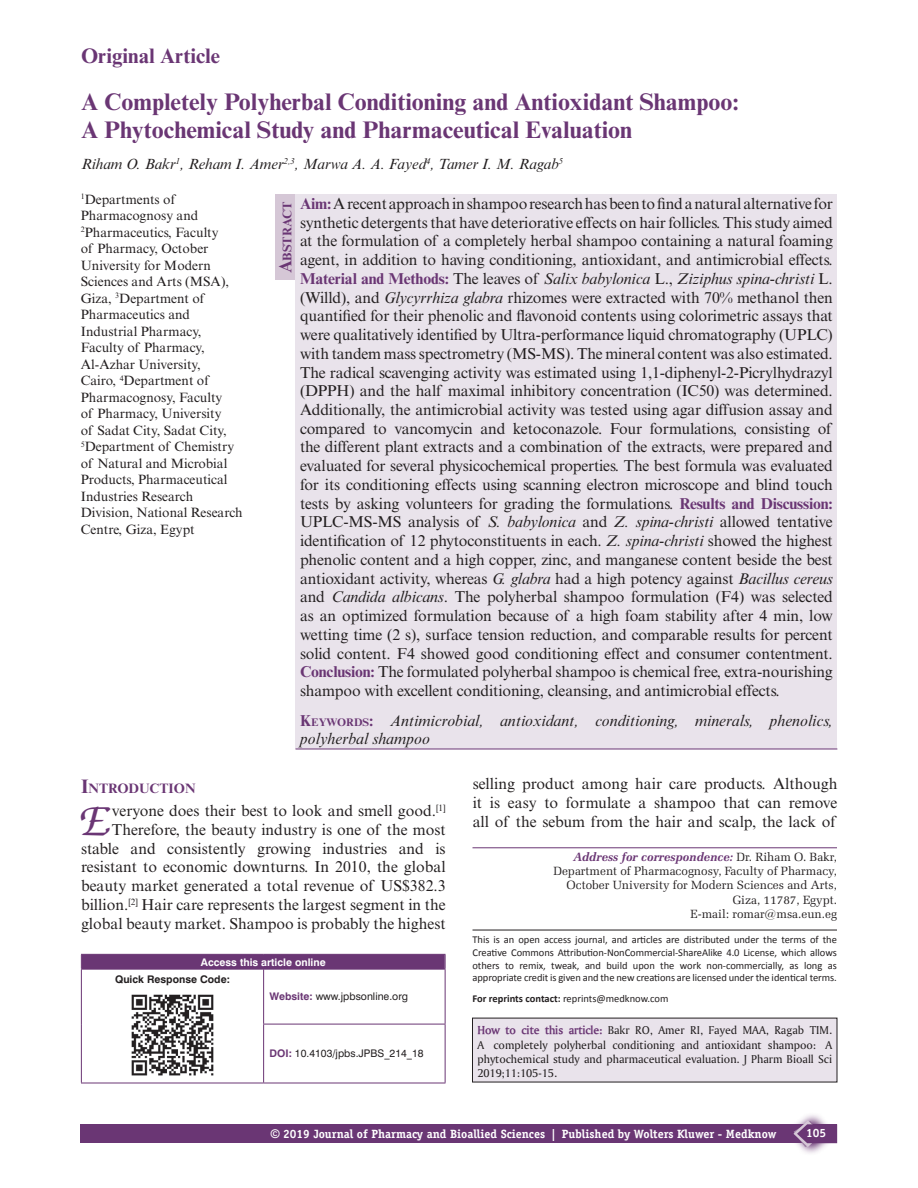
<style>
.page{position:relative;width:918px;height:1188px;background:#fff}
.page>*{position:absolute;margin:0;border:0;box-sizing:border-box;transform-origin:0 0}
.t1{font:italic 500 46.35px "Zapf Chancery IT Cby BT";color:#6a3674}
.t2{font:700 24px/28.5px "Times New Roman MT Std";color:#6a3674}
.t3{font:700 21px "Times New Roman MT Std";color:#6a3674}
.t4{font:15.75px/18.8px "Times New Roman MT Std";color:#231f20;text-align:justify}
.t5{font:italic 15.75px/18.8px "Times New Roman MT Std";color:#231f20}
.t6{font:italic 15px "Times New Roman MT Std";color:#231f20}
.t7{font:700 13.65px "Times New Roman MT Std";color:#6a3674}
.t8{font:13.5px/16.5px "Times New Roman MT Std";color:#231f20}
.t9{font:700 12.6px "Times New Roman MT Std";color:#6a3674}
.t10{font:12px/14.2px "Ameretto Normal";color:#231f20;text-align:justify}
.t11{font:12px/14.2px "Zapf Elliptical 711 BT";color:#231f20;text-align:right}
.t12{font:700 12px "Officina Serif Std";color:#fff}
.t13{font:10.5px/12.8px "Calibri";letter-spacing:-.005em;color:#231f20;text-align:justify}
.t14{font:10.5px "Swiss 721 BT";color:#231f20}
.t15{font:700 10.5px "Swiss 721 BT";color:#fff}
.t16{font:700 10.5px "Swiss 721 BT";color:#231f20}
.s1{font-size:18px}
.s2{font-weight:700;color:#6a3674}
.s3{font-style:italic}
.s4{font-weight:700;font-style:normal;color:#6a3674}
.s5{font-weight:700;font-style:normal;font-size:10.95px;color:#6a3674}
.s6{font-size:19.5px}
.s7{font-weight:700;font-style:italic;color:#6a3674}
.s8{font-weight:700}
.s9{font-family:"Ameretto";font-weight:700;color:#6a3674}
.s10{font-family:"Arial"}
</style>
<div class="page">
<hr style="left:445px;top:969px;width:1px;height:55px;background:#6a3674">
<hr style="left:263px;top:1024px;width:183px;height:1px;background:#6a3674">
<hr style="left:445px;top:1024px;width:1px;height:59px;background:#6a3674">
<hr style="left:264px;top:1083px;width:182px;height:1px;background:#6a3674">
<hr style="left:81px;top:969px;width:1px;height:55px;background:#6a3674">
<hr style="left:263px;top:969px;width:1px;height:55px;background:#6a3674">
<hr style="left:81px;top:1024px;width:1px;height:59px;background:#6a3674">
<hr style="left:263px;top:1024px;width:1px;height:59px;background:#6a3674">
<hr style="left:81px;top:1083px;width:183px;height:1px;background:#6a3674">
<hr style="left:81px;top:954px;width:183px;height:1px;background:#6a3674">
<svg style="left:81px;top:955px;width:1px;height:14px"></svg>
<hr style="left:264px;top:954px;width:182px;height:1px;background:#6a3674">
<svg style="left:445px;top:955px;width:1px;height:14px"></svg>
<hr style="left:81px;top:969px;width:183px;height:1px;background:#6a3674">
<hr style="left:264px;top:969px;width:182px;height:1px;background:#6a3674">
<div style="left:82px;top:954px;width:363px;height:15px;background:#6a3674"></div>
<img style="left:131px;top:994px;width:83px;height:82px">
<div style="left:81px;top:1124px;width:756px;height:19px;background:#6a3674"></div>
<svg style="left:799px;top:1115px;width:25px;height:38px"></svg>
<svg style="left:793px;top:1120px;width:44px;height:27px"></svg>
<div style="left:275px;top:195px;width:21px;height:85px;background:#d5c7d6"></div>
<hr style="left:472px;top:847px;width:365px;height:1px;background:#6a3674">
<hr style="left:472px;top:930px;width:365px;height:1px;background:#231f20">
<div style="left:472px;top:1018px;width:365px;height:64px;background:#e9e3eb"></div>
<div style="left:296px;top:195px;width:541px;height:506px;background:#e9e3eb"></div>
<div style="left:296px;top:696px;width:541px;height:53px;background:#e9e3eb"></div>
<hr style="left:296px;top:749px;width:541px;height:1px;background:#6a3674">
<h3 class="t3" style="left:81px;top:43px;width:141px">Original Article</h3>
<h2 class="t2" style="left:81px;top:87px;width:659px">A Completely Polyherbal Conditioning and Antioxidant Shampoo:<br>A Phytochemical Study and Pharmaceutical Evaluation</h2>
<p class="t6" style="left:81px;top:155px;width:484px">Riham O. Bakr<sup>1</sup>, Reham I. Amer<sup>2,3</sup>, Marwa A. A. Fayed<sup>4</sup>, Tamer I. M. Ragab<sup>5</sup></p>
<p class="t8" style="left:81px;top:191px;width:163px"><sup>1</sup>Departments of<br>Pharmacognosy and<br><sup>2</sup>Pharmaceutics, Faculty<br>of Pharmacy, October<br>University for Modern<br>Sciences and Arts (MSA),<br>Giza, <sup>3</sup>Department of<br>Pharmaceutics and<br>Industrial Pharmacy,<br>Faculty of Pharmacy,<br>Al-Azhar University,<br>Cairo, <sup>4</sup>Department of<br>Pharmacognosy, Faculty<br>of Pharmacy, University<br>of Sadat City, Sadat City,<br><sup>5</sup>Department of Chemistry of Natural and Microbial<br>Products, Pharmaceutical<br>Industries Research<br>Division, National Research<br>Centre, Giza, Egypt</p>
<p class="t9" style="left:279px;top:273px;width:74px;rotate:-90deg"><span class="s1">A</span>BSTRACT</p>
<p class="t4" style="left:300px;top:194px;width:534px"><span class="s2">Aim:</span> A recent approach in shampoo research has been to find a natural alternative for synthetic detergents that have deteriorative effects on hair follicles. This study aimed at the formulation of a completely herbal shampoo containing a natural foaming agent, in addition to having conditioning, antioxidant, and antimicrobial effects.<br><span class="s2">Material and Methods:</span> The leaves of <span class="s3">Salix babylonica</span> L., <span class="s3">Ziziphus spina-christi</span> L. (Willd), and <span class="s3">Glycyrrhiza glabra</span> rhizomes were extracted with 70% methanol then quantified for their phenolic and flavonoid contents using colorimetric assays that were qualitatively identified by Ultra-performance liquid chromatography (UPLC) with tandem mass spectrometry (MS-MS). The mineral content was also estimated.<br>The radical scavenging activity was estimated using 1,1-diphenyl-2-Picrylhydrazyl (DPPH) and the half maximal inhibitory concentration (IC50) was determined.<br>Additionally, the antimicrobial activity was tested using agar diffusion assay and compared to vancomycin and ketoconazole. Four formulations, consisting of the different plant extracts and a combination of the extracts, were prepared and evaluated for several physicochemical properties. The best formula was evaluated for its conditioning effects using scanning electron microscope and blind touch tests by asking volunteers for grading the formulations. <span class="s2">Results and Discussion:<br></span>UPLC-MS-MS analysis of <span class="s3">S. babylonica</span> and <span class="s3">Z. spina-christi</span> allowed tentative identification of 12 phytoconstituents in each. <span class="s3">Z. spina-christi</span> showed the highest phenolic content and a high copper, zinc, and manganese content beside the best antioxidant activity, whereas <span class="s3">G. glabra</span> had a high potency against <span class="s3">Bacillus cereus </span>and <span class="s3">Candida albicans</span>. The polyherbal shampoo formulation (F4) was selected as an optimized formulation because of a high foam stability after 4 min, low wetting time (2 s), surface tension reduction, and comparable results for percent solid content. F4 showed good conditioning effect and consumer contentment.<br><span class="s2">Conclusion:</span> The formulated polyherbal shampoo is chemical free, extra-nourishing shampoo with excellent conditioning, cleansing, and antimicrobial effects.</p>
<p class="t5" style="left:300px;top:711px;width:534px"><span class="s4">K</span><span class="s5">EYWORDS</span><span class="s4">:</span> Antimicrobial, antioxidant, conditioning, minerals, phenolics, polyherbal shampoo</p>
<p class="t7" style="left:81px;top:780px;width:116px"><span class="s6">I</span>NTRODUCTION</p>
<h1 class="t1" style="left:80px;top:796px;width:34px">E</h1>
<p class="t4" style="left:81px;top:802px;width:366px;text-align:right">veryone does their best to look and smell good.<sup>[1] </sup>Therefore, the beauty industry is one of the most stable and consistently growing industries and is resistant to economic downturns. In 2010, the global beauty market generated a total revenue of US$382.3 billion.<sup>[2]</sup> Hair care represents the largest segment in the global beauty market. Shampoo is probably the highest</p>
<p class="t15" style="left:201px;top:955px;width:126px">Access this article online</p>
<p class="t16" style="left:115px;top:972px;width:116px">Quick Response Code:</p>
<p class="t14" style="left:270px;top:990px;width:140px"><span class="s2">Website:</span> www.jpbsonline.org</p>
<p class="t14" style="left:270px;top:1047px;width:156px"><span class="s2">DOI:</span> 10.4103/jpbs.JPBS_214_18</p>
<p class="t4" style="left:473px;top:774px;width:366px">selling product among hair care products. Although it is easy to formulate a shampoo that can remove all of the sebum from the hair and scalp, the lack of</p>
<p class="t11" style="left:553px;top:850px;width:285px"><span class="s7">Address for correspondence:</span> Dr. Riham O. Bakr, Department of Pharmacognosy, Faculty of Pharmacy, October University for Modern Sciences and Arts, Giza, 11787, Egypt.<br>E-mail: romar@msa.eun.eg</p>
<p class="t13" style="left:472px;top:933px;width:366px">This is an open access journal, and articles are distributed under the terms of the Creative Commons Attribution-NonCommercial-ShareAlike 4.0 License, which allows others to remix, tweak, and build upon the work non-commercially, as long as appropriate credit is given and the new creations are licensed under the identical terms.</p>
<p class="t13" style="left:472px;top:992px;width:198px"><span class="s8">For reprints contact:</span> reprints@medknow.com</p>
<p class="t10" style="left:477px;top:1023px;width:356px"><span class="s9">How to cite this article:</span> Bakr RO, Amer RI, Fayed MAA, Ragab TIM.<br>A completely polyherbal conditioning and antioxidant shampoo: A phytochemical study and pharmaceutical evaluation. J Pharm Bioall Sci 2019;11:105-15.</p>
<p class="t12" style="left:271px;top:1126px;width:507px"><span class="s10">©</span> 2019 Journal of Pharmacy and Bioallied Sciences | Published by Wolters Kluwer - Medknow</p>
<p class="t12" style="left:806px;top:1126px;width:22px">105</p>
</div>
